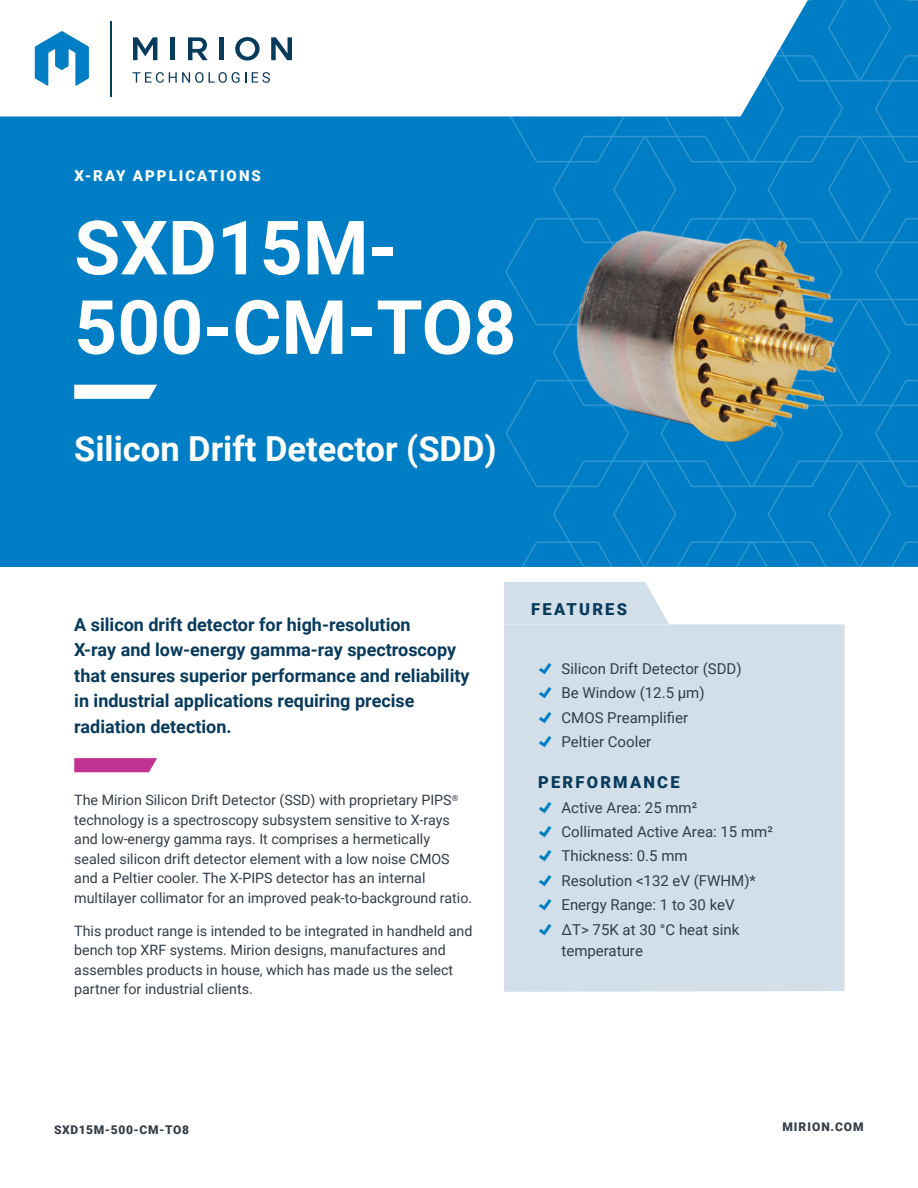
<style>
.page{position:relative;width:918px;height:1188px;background:#fff}
.page>*{position:absolute;margin:0;border:0;box-sizing:border-box;transform-origin:0 0}
.Cover_Title{font:700 75px/79.5px "Roboto";color:#fff}
.H2_Subhead{font:700 34.5px "Roboto";color:#fff}
.Callout_2{font:700 18px/25.5px "Roboto";color:#083a5c}
.H3_Subhead{font:900 16.5px "Roboto";letter-spacing:.135em;color:#083a5c}
.t1{font:15px/21px "Roboto";color:#323d47}
.H3_Subhead-2{font:900 15px "Roboto";letter-spacing:.135em;color:#fff}
.Body{font:14.25px/19.5px "Roboto";color:#323d47}
.t2{font:900 12px "Roboto";letter-spacing:.05em;color:#323d47}
.t3{font:900 12px "Roboto";letter-spacing:.085em;color:#323d47}
</style>
<div class="page">
<div style="left:0;top:0;width:918px;height:567px;background:#007ec5"></div>
<div style="left:0;top:0;width:504px;height:116px;background:#fff"></div>
<svg style="left:35px;top:31px;width:54px;height:55px"></svg>
<svg style="left:133px;top:37px;width:24px;height:23px"></svg>
<div style="left:170px;top:37px;width:5px;height:23px;background:#083a5c"></div>
<svg style="left:188px;top:37px;width:20px;height:23px"></svg>
<hr style="left:219px;top:37px;width:4px;height:23px;background:#083a5c">
<svg style="left:235px;top:37px;width:25px;height:24px"></svg>
<svg style="left:271px;top:37px;width:21px;height:23px"></svg>
<hr style="left:110px;top:21px;width:2px;height:75px;background:#083a5c">
<svg style="left:132px;top:72px;width:114px;height:11px"></svg>
<svg style="left:252px;top:72px;width:18px;height:11px"></svg>
<svg style="left:504px;top:0;width:414px;height:567px"></svg>
<svg style="left:74px;top:385px;width:83px;height:14px"></svg>
<svg style="left:74px;top:758px;width:83px;height:14px"></svg>
<div style="left:504px;top:624px;width:341px;height:368px;background:#d2dfe8"></div>
<svg style="left:504px;top:582px;width:165px;height:42px;background:#d5e1e9"></svg>
<img style="left:576px;top:230px;width:261px;height:213px">
<svg style="left:539px;top:663px;width:12px;height:11px"></svg>
<svg style="left:539px;top:687px;width:12px;height:12px"></svg>
<svg style="left:539px;top:712px;width:12px;height:11px"></svg>
<svg style="left:539px;top:736px;width:12px;height:12px"></svg>
<svg style="left:539px;top:801px;width:12px;height:12px"></svg>
<svg style="left:539px;top:826px;width:12px;height:11px"></svg>
<svg style="left:539px;top:850px;width:12px;height:12px"></svg>
<svg style="left:539px;top:875px;width:12px;height:11px"></svg>
<svg style="left:539px;top:899px;width:12px;height:12px"></svg>
<svg style="left:539px;top:924px;width:12px;height:11px"></svg>
<p class="H3_Subhead-2" style="left:75px;top:166px;width:188px">X-RAY APPLICATIONS</p>
<p class="Cover_Title" style="left:74px;top:205px;width:444px">SXD15M-<br>500-CM-TO8</p>
<p class="H2_Subhead" style="left:74px;top:425px;width:424px">Silicon Drift Detector (SDD)</p>
<p class="Callout_2" style="left:74px;top:611px;width:397px">A silicon drift detector for high-resolution<br>X-ray and low-energy gamma-ray spectroscopy that ensures superior performance and reliability in industrial applications requiring precise radiation detection.</p>
<p class="Body" style="left:74px;top:790px;width:400px">The Mirion Silicon Drift Detector (SSD) with proprietary PIPS<sup>® </sup>technology is a spectroscopy subsystem sensitive to X-rays and low-energy gamma rays. It comprises a hermetically sealed silicon drift detector element with a low noise CMOS and a Peltier cooler. The X-PIPS detector has an internal multilayer collimator for an improved peak-to-background ratio.</p>
<p class="Body" style="left:74px;top:920px;width:400px">This product range is intended to be integrated in handheld and bench top XRF systems. Mirion designs, manufactures and assembles products in house, which has made us the select partner for industrial clients.</p>
<p class="H3_Subhead" style="left:531px;top:597px;width:97px">FEATURES</p>
<p class="t1" style="left:562px;top:658px;width:182px">Silicon Drift Detector (SDD)</p>
<p class="t1" style="left:562px;top:682px;width:145px">Be Window (12.5 µm)</p>
<p class="t1" style="left:562px;top:706px;width:128px">CMOS Preamplifier</p>
<p class="t1" style="left:562px;top:731px;width:91px">Peltier Cooler</p>
<p class="H3_Subhead" style="left:538px;top:770px;width:143px">PERFORMANCE</p>
<p class="t1" style="left:562px;top:796px;width:137px">Active Area: 25 mm²</p>
<p class="t1" style="left:562px;top:821px;width:213px">Collimated Active Area: 15 mm²</p>
<p class="t1" style="left:562px;top:845px;width:128px">Thickness: 0.5 mm</p>
<p class="t1" style="left:562px;top:869px;width:196px">Resolution &lt;132 eV (FWHM)*</p>
<p class="t1" style="left:562px;top:894px;width:175px">Energy Range: 1 to 30 keV</p>
<p class="t1" style="left:562px;top:918px;width:179px">ΔT&gt; 75K at 30 °C heat sink temperature</p>
<p class="t2" style="left:54px;top:1122px;width:136px">SXD15M-500-CM-TO8</p>
<p class="t3" style="left:782px;top:1119px;width:83px">MIRION.COM</p>
</div>
